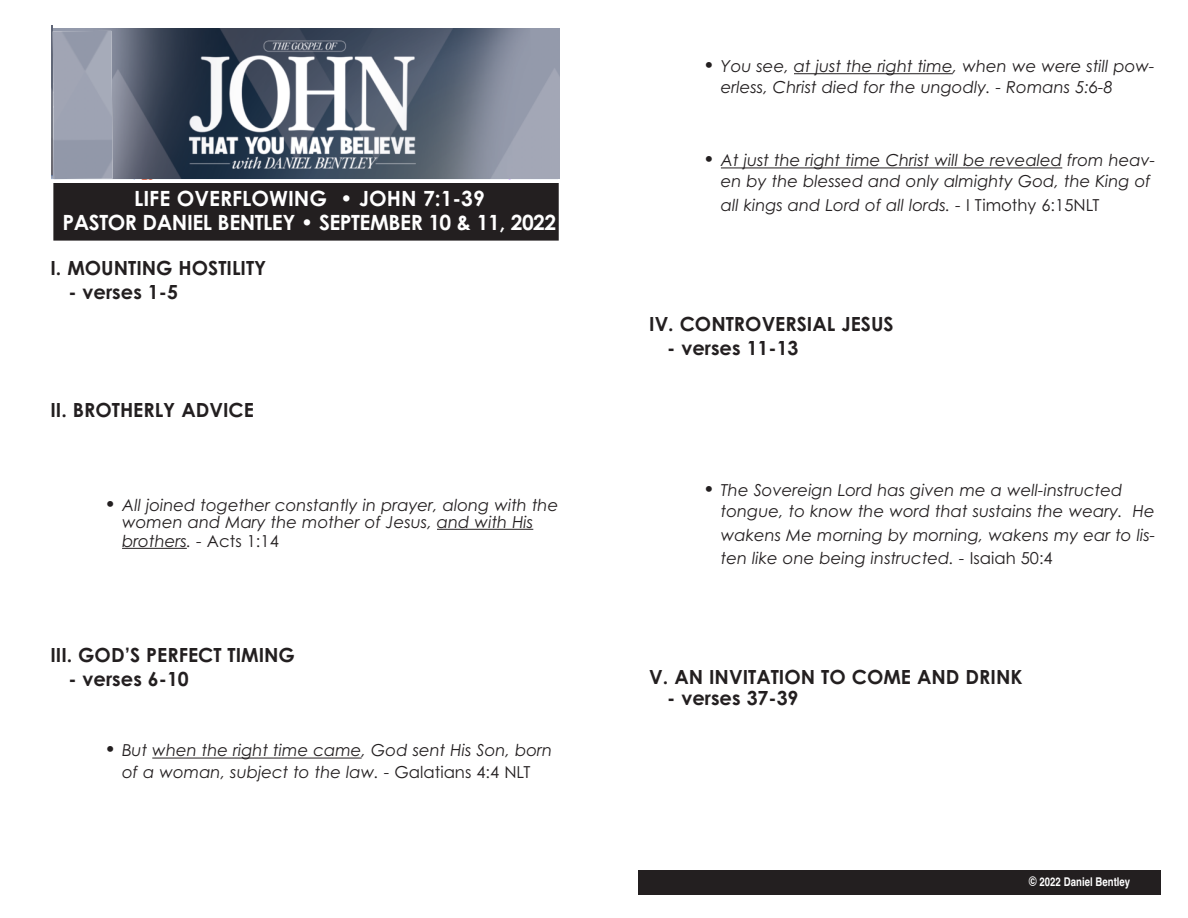
<style>
.page{position:relative;width:1188px;height:918px;background:#fff}
.page>*{position:absolute;margin:0;border:0;box-sizing:border-box;transform-origin:0 0}
.t1{font:700 21px/23.9px "Century Gothic";letter-spacing:-.02em;color:#fff;text-align:center}
.t2{font:700 19.5px "Century Gothic";color:#231f20}
.t3{font:italic 16.5px/21.3px "Century Gothic";color:#231f20}
.t4{font:700 12px "Helvetica";color:#fff;scale:.8 1}
.s1{font-weight:700;font-style:normal;font-size:19.5px}
.s2{font-style:normal}
.s3{font-size:13.5px}
</style>
<div class="page">
<hr style="left:437px;top:529px;width:96px;height:1px;background:#231f20">
<hr style="left:122px;top:548px;width:65px;height:1px;background:#231f20">
<hr style="left:152px;top:758px;width:210px;height:1px;background:#231f20">
<div style="left:53px;top:166px;width:506px;height:75px;background:#231f20"></div>
<div style="left:638px;top:870px;width:523px;height:25px;background:#231f20"></div>
<div style="left:52px;top:25px;width:516px;height:157px;background:#fff"></div>
<div style="left:53px;top:25px;width:506px;height:154px;background:linear-gradient(to right,#fff,#fff)"></div>
<img style="left:53px;top:29px;width:506px;height:150px">
<hr style="left:794px;top:73px;width:159px;height:1px;background:#231f20">
<hr style="left:721px;top:167px;width:341px;height:1px;background:#231f20">
<img style="left:53px;top:31px;width:60px;height:148px">
<p class="t1" style="left:63px;top:187px;width:495px">LIFE OVERFLOWING • JOHN 7:1-39<br>PASTOR DANIEL BENTLEY • SEPTEMBER 10 &amp; 11, 2022</p>
<p class="t2" style="left:50px;top:257px;width:217px">I. MOUNTING HOSTILITY</p>
<p class="t2" style="left:68px;top:281px;width:111px">- verses 1-5</p>
<p class="t2" style="left:50px;top:398px;width:205px">II. BROTHERLY ADVICE</p>
<p class="t3" style="left:104px;top:497px;width:455px;line-height:16.8px;text-align:center"><span class="s1">•</span> All joined together constantly in prayer, along with the women and Mary the mother of Jesus, and with His</p>
<p class="t3" style="left:122px;top:530px;width:158px">brothers. - <span class="s2">Acts 1:14</span></p>
<p class="t2" style="left:50px;top:644px;width:246px">III. GOD’S PERFECT TIMING</p>
<p class="t2" style="left:68px;top:668px;width:122px">- verses 6-10</p>
<p class="t3" style="left:104px;top:740px;width:449px;text-align:center"><span class="s1">•</span> But when the right time came, God sent His Son, born of a woman, subject to the law. - <span class="s2">Galatians 4:4 NLT</span></p>
<p class="t3" style="left:721px;top:56px;width:435px;text-indent:-18px"><span class="s1">•</span> You see, at just the right time, when we were still pow&shy;erless, Christ died for the ungodly. - Romans 5:6-8</p>
<p class="t3" style="left:703px;top:150px;width:453px;text-align:right"><span class="s1">•</span> At just the right time Christ will be revealed from heav&shy;en by the blessed and only almighty God, the King of</p>
<p class="t3" style="left:721px;top:195px;width:380px">all kings and Lord of all lords. - <span class="s2">I Timothy 6:15NLT</span></p>
<p class="t2" style="left:649px;top:313px;width:246px">IV. CONTROVERSIAL JESUS</p>
<p class="t2" style="left:667px;top:336px;width:133px">- verses 11-13</p>
<p class="t3" style="left:721px;top:480px;width:435px;text-indent:-18px"><span class="s1">•</span> The Sovereign Lord has given me a well-instructed tongue, to know the word that sustains the weary. He</p>
<p class="t3" style="left:721px;top:523px;width:435px;line-height:23.5px">wakens Me morning by morning, wakens my ear to lis&shy;ten like one being instructed. - <span class="s2">Isaiah 50:4</span></p>
<p class="t2" style="left:649px;top:666px;width:375px">V. AN INVITATION TO COME AND DRINK</p>
<p class="t2" style="left:667px;top:687px;width:133px">- verses 37-39</p>
<p class="t4" style="left:1029px;top:875px;width:129px"><span class="s3">©</span> 2022 Daniel Bentley</p>
</div>
